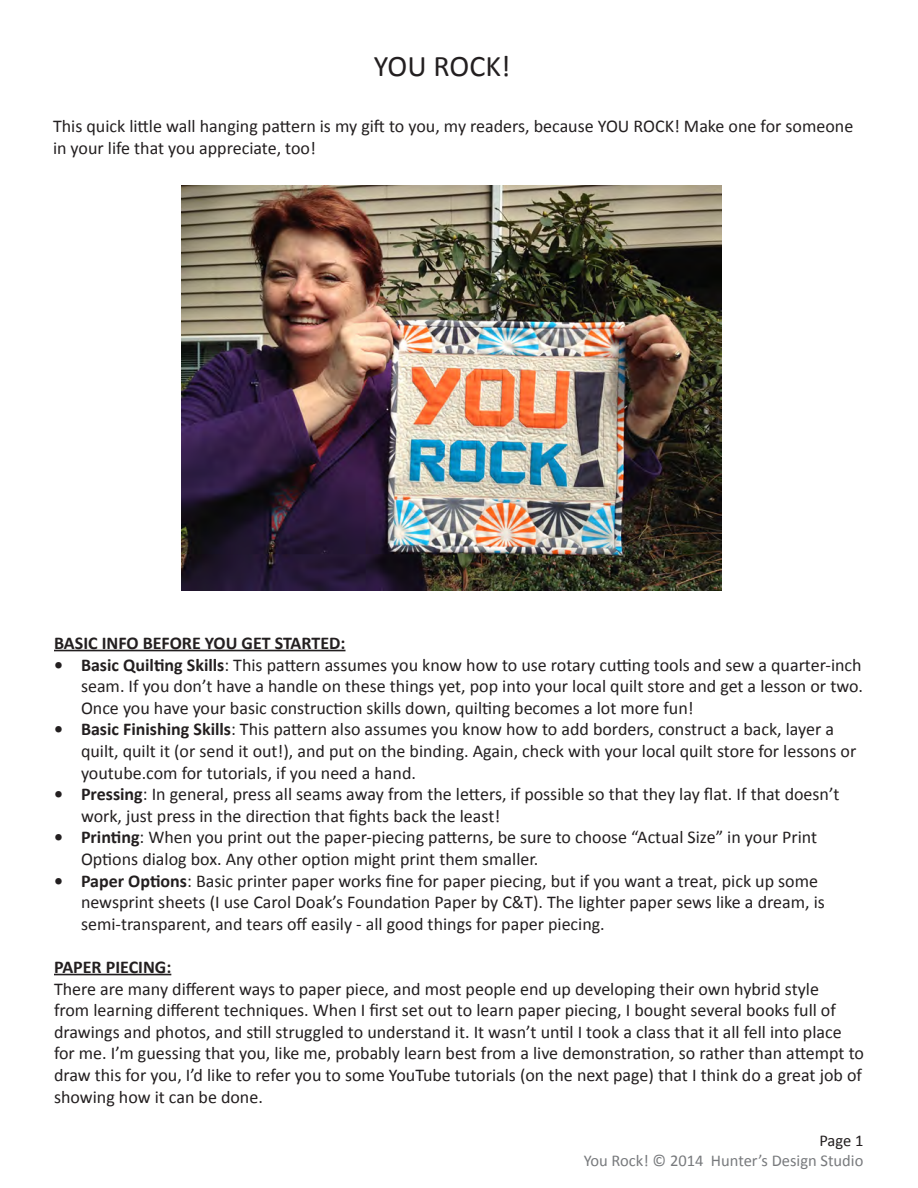
<style>
.page{position:relative;width:918px;height:1188px;background:#fff}
.page>*{position:absolute;margin:0;border:0;box-sizing:border-box;transform-origin:0 0}
.t1{font:30px "Calibri";color:#231f20}
.t2{font:18px/21.6px "Calibri";color:#231f20}
.t3{font:700 18px "Calibri";color:#231f20}
.t4{font:16.5px "Calibri";color:#787a7d}
.t5{font:16.5px "Calibri";color:#231f20}
.s1{font-weight:700}
</style>
<div class="page">
<hr style="left:54px;top:650px;width:292px;height:1px;background:#231f20">
<hr style="left:54px;top:974px;width:117px;height:1px;background:#231f20">
<img style="left:181px;top:186px;width:540px;height:405px">
<p class="t1" style="left:374px;top:48px;width:138px">YOU ROCK!</p>
<p class="t2" style="left:53px;top:115px;width:802px">This quick little wall hanging pattern is my gift to you, my readers, because YOU ROCK! Make one for someone in your life that you appreciate, too!</p>
<p class="t3" style="left:54px;top:632px;width:293px">BASIC INFO BEFORE YOU GET STARTED:</p>
<p class="t2" style="left:81px;top:653px;width:784px;text-align:justify;text-indent:-27px"><span class="s1">• Basic Quilting Skills</span>: This pattern assumes you know how to use rotary cutting tools and sew a quarter-inch seam. If you don’t have a handle on these things yet, pop into your local quilt store and get a lesson or two.<br>Once you have your basic construction skills down, quilting becomes a lot more fun!</p>
<p class="t2" style="left:81px;top:718px;width:777px;text-indent:-27px"><span class="s1">• Basic Finishing Skills</span>: This pattern also assumes you know how to add borders, construct a back, layer a quilt, quilt it (or send it out!), and put on the binding. Again, check with your local quilt store for lessons or youtube.com for tutorials, if you need a hand.</p>
<p class="t2" style="left:81px;top:783px;width:760px;text-indent:-27px"><span class="s1">• Pressing</span>: In general, press all seams away from the letters, if possible so that they lay flat. If that doesn’t work, just press in the direction that fights back the least!</p>
<p class="t2" style="left:81px;top:826px;width:738px;text-indent:-27px"><span class="s1">• Printing</span>: When you print out the paper-piecing patterns, be sure to choose “Actual Size” in your Print<br>Options dialog box. Any other option might print them smaller.</p>
<p class="t2" style="left:81px;top:869px;width:745px;text-indent:-27px"><span class="s1">• Paper Options</span>: Basic printer paper works fine for paper piecing, but if you want a treat, pick up some newsprint sheets (I use Carol Doak’s Foundation Paper by C&amp;T). The lighter paper sews like a dream, is semi-transparent, and tears off easily - all good things for paper piecing.</p>
<p class="t3" style="left:54px;top:956px;width:119px">PAPER PIECING:</p>
<p class="t2" style="left:54px;top:977px;width:812px">There are many different ways to paper piece, and most people end up developing their own hybrid style<br>from learning different techniques. When I first set out to learn paper piecing, I bought several books full of drawings and photos, and still struggled to understand it. It wasn’t until I took a class that it all fell into place for me. I’m guessing that you, like me, probably learn best from a live demonstration, so rather than attempt to draw this for you, I’d like to refer you to some YouTube tutorials (on the next page) that I think do a great job of showing how it can be done.</p>
<p class="t5" style="left:819px;top:1131px;width:46px">Page 1</p>
<p class="t4" style="left:584px;top:1150px;width:281px">You Rock! © 2014 Hunter’s Design Studio</p>
</div>
